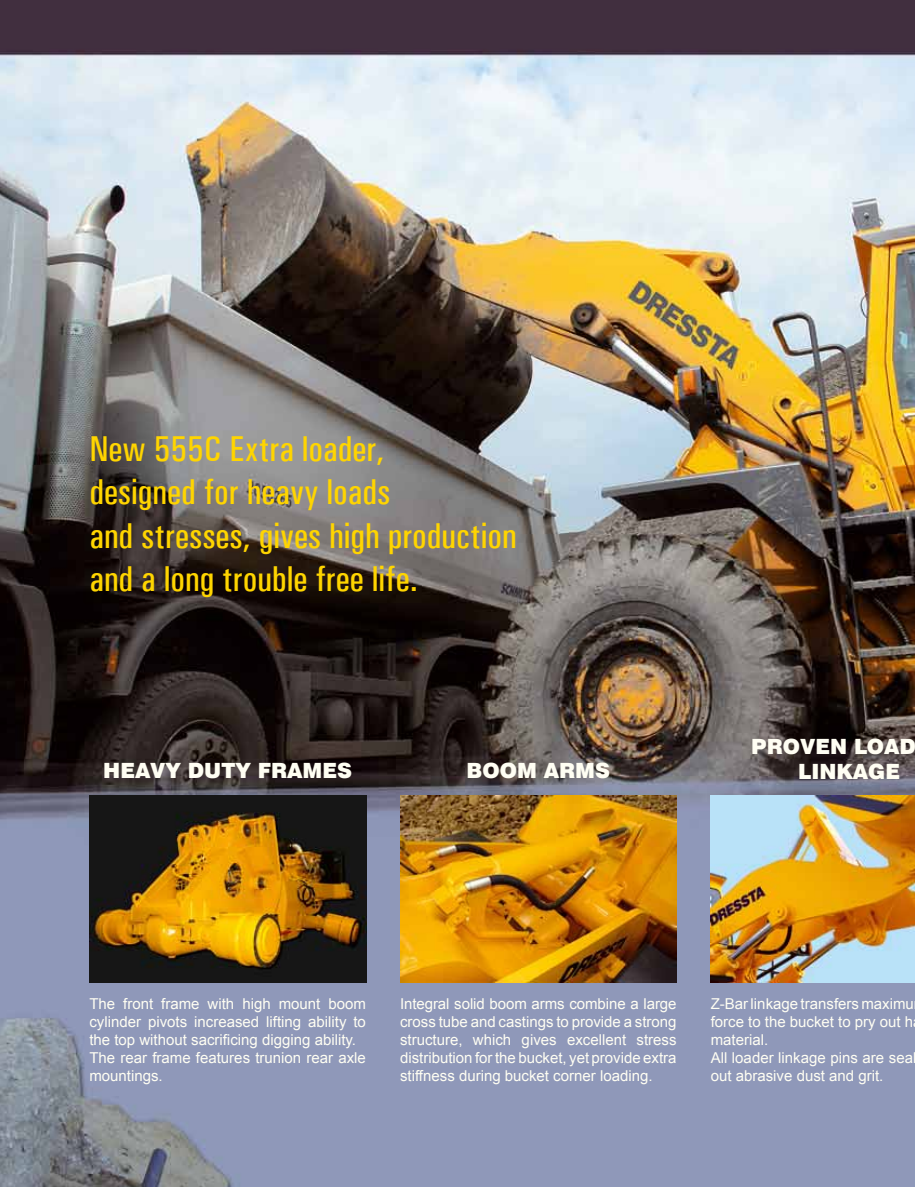
<style>
.page{position:relative;width:915px;height:1187px;background:#fff}
.page>*{position:absolute;margin:0;border:0;box-sizing:border-box;transform-origin:0 0}
.t1{font:500 condensed 36px/43.2px "Univers";color:#ffd500}
.t2{font:21px/25.2px "Swis 721 Blk EU";color:#fffef3}
.t3{font:15px/18px "Arial";color:#fffef3}
</style>
<div class="page">
<img style="left:0;top:0;width:914px;height:1186px">
<img style="left:89px;top:795px;width:277px;height:187px">
<img style="left:400px;top:795px;width:276px;height:187px">
<img style="left:710px;top:795px;width:204px;height:187px">
<h1 class="t1" style="left:89px;top:427px;width:428px">New 555C Extra loader,<br>designed for heavy loads<br>and stresses, gives high production and a long trouble free life.</h1>
<h2 class="t2" style="left:103px;top:758px;width:250px">HEAVY DUTY FRAMES</h2>
<h2 class="t2" style="left:466px;top:758px;width:145px">BOOM ARMS</h2>
<h2 class="t2" style="left:797px;top:734px;width:119px;text-indent:-47px">PROVEN LOAD<br>LINKAGE</h2>
<p class="t3" style="left:89px;top:994px;width:278px">The front frame with high mount boom cylinder pivots increased lifting ability to the top without sacrificing digging ability.<br>The rear frame features trunion rear axle mountings.</p>
<p class="t3" style="left:400px;top:994px;width:278px;text-align:justify">Integral solid boom arms combine a large cross tube and castings to provide a strong structure, which gives excellent stress distribution for the bucket, yet provide extra stiffness during bucket corner loading.</p>
<p class="t3" style="left:710px;top:994px;width:207px">Z-Bar linkage transfers maximu force to the bucket to pry out h material.<br>All loader linkage pins are seal out abrasive dust and grit.</p>
</div>
